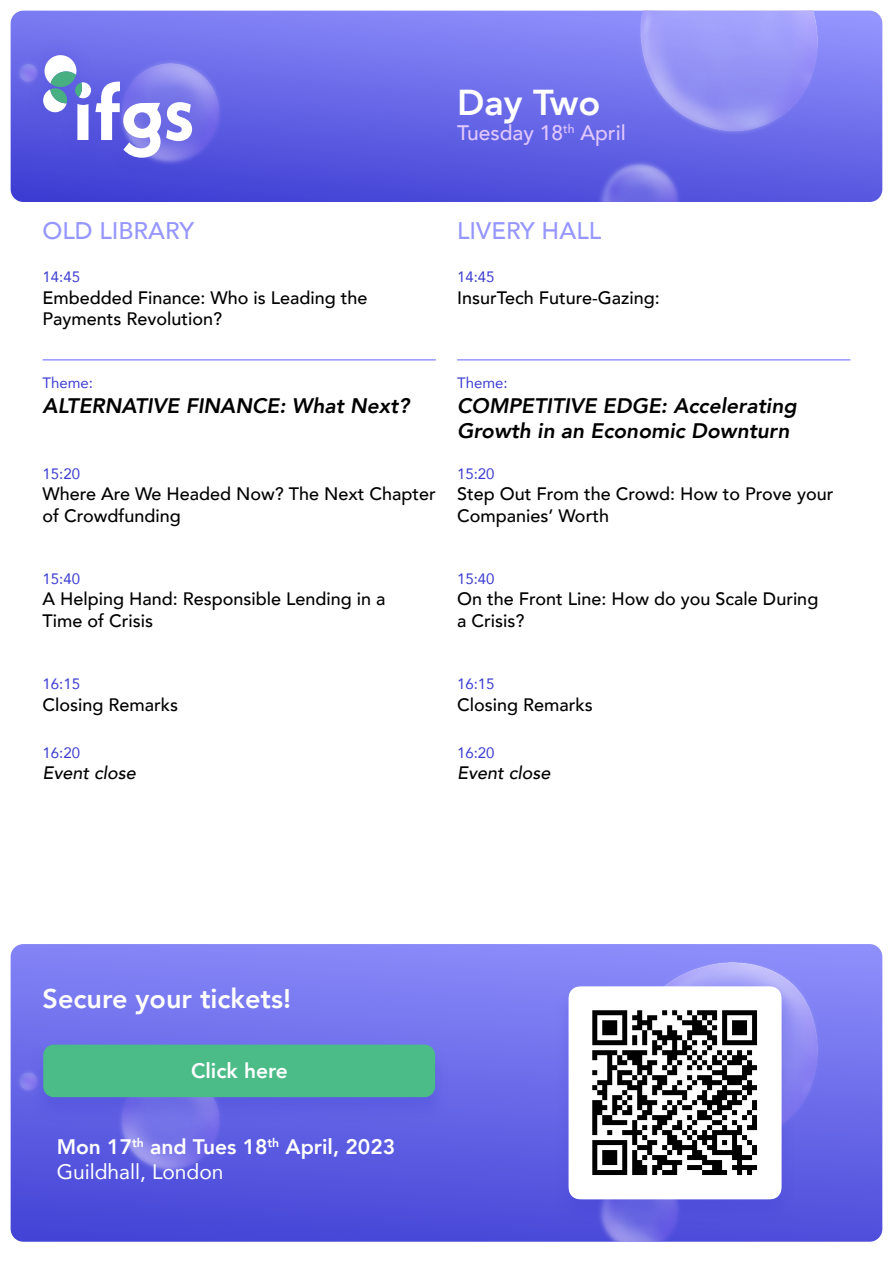
<style>
.page{position:relative;width:893px;height:1263px;background:#fff}
.page>*{position:absolute;margin:0;border:0;box-sizing:border-box;transform-origin:0 0}
.t1{font:800 36px "Avenir";color:#fff}
.t2{font:800 27px "Avenir";color:#fff}
.t3{font:500 24px "Avenir";color:#9696ff}
.t4{font:italic 800 21px/25.2px "Avenir";color:#000}
.t5{font:800 21px/25.2px "Avenir";color:#fff}
.t6{font:500 21px "Avenir";color:#e1c8ff}
.t7{font:500 18px/21.6px "Avenir";color:#000}
.t8{font:italic 500 18px "Avenir";color:#000}
.t9{font:15px "Avenir";color:#3c3cd2}
.s1{font-weight:400}
</style>
<div class="page">
<img style="left:11px;top:11px;width:871px;height:191px">
<div style="left:25px;top:37px;width:185px;height:139px;background:#3c3cd2;opacity:.25"></div>
<svg style="left:43px;top:54px;width:149px;height:104px"></svg>
<hr style="left:43px;top:359px;width:393px;height:2px;background:#9696ff">
<hr style="left:457px;top:359px;width:393px;height:2px;background:#9696ff">
<img style="left:11px;top:944px;width:871px;height:298px">
<div style="left:29px;top:1043px;width:420px;height:81px;background:#3c3cd2;opacity:.25"></div>
<div style="left:43px;top:1044px;width:392px;height:53px;background:#4bbb87;border-radius:11px"></div>
<div style="left:555px;top:985px;width:241px;height:241px;background:#3c3cd2;opacity:.25"></div>
<img style="left:569px;top:986px;width:212px;height:213px">
<h1 class="t1" style="left:457px;top:75px;width:145px">Day Two</h1>
<p class="t6" style="left:457px;top:115px;width:170px">Tuesday 18<sup>th</sup> April</p>
<h3 class="t3" style="left:43px;top:210px;width:153px">OLD LIBRARY</h3>
<h3 class="t3" style="left:457px;top:210px;width:146px">LIVERY HALL</h3>
<p class="t9" style="left:43px;top:265px;width:39px">14:45</p>
<p class="t7" style="left:43px;top:286px;width:327px">Embedded Finance: Who is Leading the<br>Payments Revolution?</p>
<p class="t9" style="left:43px;top:370px;width:52px">Theme:</p>
<p class="t4" style="left:43px;top:393px;width:368px">ALTERNATIVE FINANCE: What Next?</p>
<p class="t9" style="left:43px;top:461px;width:39px">15:20</p>
<p class="t7" style="left:43px;top:482px;width:395px">Where Are We Headed Now? The Next Chapter of Crowdfunding</p>
<p class="t9" style="left:43px;top:567px;width:39px">15:40</p>
<p class="t7" style="left:43px;top:587px;width:345px">A Helping Hand: Responsible Lending in a<br>Time of Crisis</p>
<p class="t9" style="left:43px;top:672px;width:39px">16:15</p>
<p class="t7" style="left:43px;top:693px;width:137px">Closing Remarks</p>
<p class="t9" style="left:43px;top:741px;width:39px">16:20</p>
<p class="t8" style="left:43px;top:762px;width:95px">Event close</p>
<p class="t9" style="left:457px;top:265px;width:39px">14:45</p>
<p class="t7" style="left:457px;top:286px;width:204px">InsurTech Future-Gazing:</p>
<p class="t9" style="left:457px;top:370px;width:52px">Theme:</p>
<p class="t4" style="left:457px;top:393px;width:341px">COMPETITIVE EDGE: Accelerating<br>Growth in an Economic Downturn</p>
<p class="t9" style="left:457px;top:461px;width:39px">15:20</p>
<p class="t7" style="left:457px;top:482px;width:378px">Step Out From the Crowd: How to Prove your<br>Companies’ Worth</p>
<p class="t9" style="left:457px;top:567px;width:39px">15:40</p>
<p class="t7" style="left:457px;top:587px;width:363px">On the Front Line: How do you Scale During a Crisis?</p>
<p class="t9" style="left:457px;top:672px;width:39px">16:15</p>
<p class="t7" style="left:457px;top:693px;width:137px">Closing Remarks</p>
<p class="t9" style="left:457px;top:741px;width:39px">16:20</p>
<p class="t8" style="left:457px;top:762px;width:95px">Event close</p>
<h2 class="t2" style="left:43px;top:977px;width:250px">Secure your tickets!</h2>
<p class="t5" style="left:191px;top:1058px;width:98px">Click here</p>
<p class="t5" style="left:57px;top:1134px;width:340px">Mon 17<sup>th</sup> and Tues 18<sup>th</sup> April, 2023<br><span class="s1">Guildhall, London</span></p>
</div>
